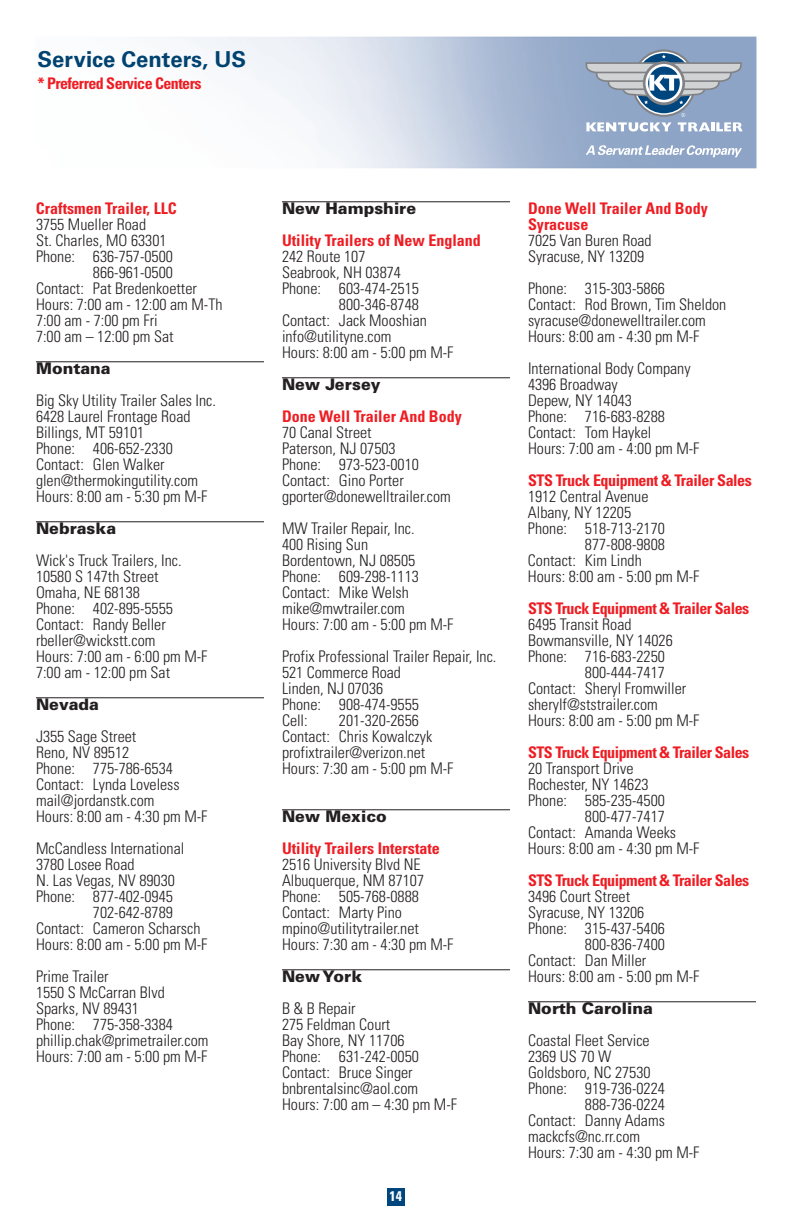
<style>
.page{position:relative;width:792px;height:1224px;background:#fff}
.page>*{position:absolute;margin:0;border:0;box-sizing:border-box;transform-origin:0 0}
.t1{font:700 22px "Univers";color:#004270}
.t2{font:300 condensed 16px/16px "Univers";color:#231f20}
.t3{font:700 condensed 16px "Univers";letter-spacing:-.025em;color:#ee1d23}
.t4{font:700 condensed 16px/16px "Univers";color:#ee1d23}
.t5{font:900 16px "Univers";color:#231f20}
.t6{font:700 condensed 14px "Univers";color:#fff}
</style>
<div class="page">
<svg style="left:586px;top:122px;width:86px;height:9px"></svg>
<svg style="left:632px;top:49px;width:64px;height:68px"></svg>
<svg style="left:634px;top:52px;width:59px;height:62px"></svg>
<svg style="left:678px;top:113px;width:65px;height:18px"></svg>
<svg style="left:586px;top:55px;width:156px;height:49px;background:#96a7bb"></svg>
<svg style="left:586px;top:145px;width:156px;height:12px"></svg>
<hr style="left:36px;top:361px;width:228px;height:1px;background:#231f20">
<hr style="left:36px;top:521px;width:228px;height:1px;background:#231f20">
<hr style="left:36px;top:697px;width:228px;height:1px;background:#231f20">
<hr style="left:282px;top:201px;width:228px;height:1px;background:#231f20">
<hr style="left:282px;top:377px;width:228px;height:1px;background:#231f20">
<hr style="left:282px;top:809px;width:228px;height:1px;background:#231f20">
<hr style="left:282px;top:969px;width:228px;height:1px;background:#231f20">
<hr style="left:528px;top:1001px;width:228px;height:1px;background:#231f20">
<div style="left:387px;top:1188px;width:17px;height:18px;background:#00467e"></div>
<h1 class="t1" style="left:38px;top:51px;width:210px">Service Centers, US</h1>
<p class="t3" style="left:38px;top:78px;width:166px">* Preferred Service Centers</p>
<p class="t4" style="left:36px;top:202px;width:142px">Craftsmen Trailer, LLC</p>
<p class="t2" style="left:36px;top:218px;width:112px">3755 Mueller Road</p>
<p class="t2" style="left:36px;top:234px;width:132px">St. Charles, MO 63301</p>
<p class="t2" style="left:36px;top:250px;width:138px">Phone: 636-757-0500</p>
<p class="t2" style="left:93px;top:266px;width:81px">866-961-0500</p>
<p class="t2" style="left:36px;top:282px;width:162px">Contact: Pat Bredenkoetter</p>
<p class="t2" style="left:36px;top:298px;width:188px">Hours: 7:00 am - 12:00 am M-Th</p>
<p class="t2" style="left:36px;top:314px;width:123px">7:00 am - 7:00 pm Fri</p>
<p class="t2" style="left:36px;top:330px;width:139px">7:00 am – 12:00 pm Sat</p>
<p class="t5" style="left:36px;top:363px;width:76px">Montana</p>
<p class="t2" style="left:36px;top:394px;width:182px">Big Sky Utility Trailer Sales Inc.<br>6428 Laurel Frontage Road<br>Billings, MT 59101<br>Phone: 406-652-2330<br>Contact: Glen Walker glen@thermokingutility.com<br>Hours: 8:00 am - 5:30 pm M-F</p>
<p class="t5" style="left:36px;top:523px;width:82px">Nebraska</p>
<p class="t2" style="left:36px;top:554px;width:173px">Wick's Truck Trailers, Inc.<br>10580 S 147th Street<br>Omaha, NE 68138<br>Phone: 402-895-5555<br>Contact: Randy Beller rbeller@wickstt.com<br>Hours: 7:00 am - 6:00 pm M-F<br>7:00 am - 12:00 pm Sat</p>
<p class="t5" style="left:36px;top:699px;width:65px">Nevada</p>
<p class="t2" style="left:36px;top:730px;width:173px">J355 Sage Street<br>Reno, NV 89512<br>Phone: 775-786-6534<br>Contact: Lynda Loveless mail@jordanstk.com<br>Hours: 8:00 am - 4:30 pm M-F</p>
<p class="t2" style="left:36px;top:842px;width:150px">McCandless International</p>
<p class="t2" style="left:36px;top:858px;width:100px">3780 Losee Road</p>
<p class="t2" style="left:36px;top:874px;width:140px">N. Las Vegas, NV 89030</p>
<p class="t2" style="left:36px;top:890px;width:138px">Phone: 877-402-0945</p>
<p class="t2" style="left:93px;top:906px;width:81px">702-642-8789</p>
<p class="t2" style="left:36px;top:922px;width:166px">Contact: Cameron Scharsch</p>
<p class="t2" style="left:36px;top:938px;width:173px">Hours: 8:00 am - 5:00 pm M-F</p>
<p class="t2" style="left:36px;top:970px;width:174px">Prime Trailer<br>1550 S McCarran Blvd<br>Sparks, NV 89431<br>Phone: 775-358-3384 phillip.chak@primetrailer.com<br>Hours: 7:00 am - 5:00 pm M-F</p>
<p class="t5" style="left:282px;top:203px;width:136px">New Hampshire</p>
<p class="t4" style="left:282px;top:234px;width:200px">Utility Trailers of New England</p>
<p class="t2" style="left:282px;top:250px;width:85px">242 Route 107</p>
<p class="t2" style="left:282px;top:266px;width:121px">Seabrook, NH 03874</p>
<p class="t2" style="left:282px;top:282px;width:138px">Phone: 603-474-2515</p>
<p class="t2" style="left:339px;top:298px;width:81px">800-346-8748</p>
<p class="t2" style="left:282px;top:314px;width:146px">Contact: Jack Mooshian</p>
<p class="t2" style="left:282px;top:330px;width:111px">info@utilityne.com</p>
<p class="t2" style="left:282px;top:346px;width:173px">Hours: 8:00 am - 5:00 pm M-F</p>
<p class="t5" style="left:282px;top:379px;width:100px">New Jersey</p>
<p class="t4" style="left:282px;top:410px;width:181px">Done Well Trailer And Body</p>
<p class="t2" style="left:282px;top:426px;width:170px">70 Canal Street<br>Paterson, NJ 07503<br>Phone: 973-523-0010<br>Contact: Gino Porter gporter@donewelltrailer.com</p>
<p class="t2" style="left:282px;top:522px;width:173px">MW Trailer Repair, Inc.<br>400 Rising Sun<br>Bordentown, NJ 08505<br>Phone: 609-298-1113<br>Contact: Mike Welsh mike@mwtrailer.com<br>Hours: 7:00 am - 5:00 pm M-F</p>
<p class="t2" style="left:282px;top:650px;width:216px">Profix Professional Trailer Repair, Inc.<br>521 Commerce Road<br>Linden, NJ 07036<br>Phone: 908-474-9555<br>Cell:</p>
<p class="t2" style="left:282px;top:714px;width:173px;text-indent:57px">201-320-2656<br>Contact: Chris Kowalczyk profixtrailer@verizon.net<br>Hours: 7:30 am - 5:00 pm M-F</p>
<p class="t5" style="left:282px;top:811px;width:106px">New Mexico</p>
<p class="t4" style="left:282px;top:842px;width:159px">Utility Trailers Interstate</p>
<p class="t2" style="left:282px;top:858px;width:173px">2516 University Blvd NE<br>Albuquerque, NM 87107<br>Phone: 505-768-0888<br>Contact: Marty Pino mpino@utilitytrailer.net<br>Hours: 7:30 am - 4:30 pm M-F</p>
<p class="t5" style="left:282px;top:971px;width:82px">NewYork</p>
<p class="t2" style="left:282px;top:1002px;width:177px">B &amp; B Repair<br>275 Feldman Court<br>Bay Shore, NY 11706<br>Phone: 631-242-0050<br>Contact: Bruce Singer bnbrentalsinc@aol.com<br>Hours: 7:00 am – 4:30 pm M-F</p>
<p class="t6" style="left:390px;top:1191px;width:14px">14</p>
<p class="t4" style="left:528px;top:202px;width:181px">Done Well Trailer And Body<br>Syracuse</p>
<p class="t2" style="left:528px;top:234px;width:125px">7025 Van Buren Road<br>Syracuse, NY 13209</p>
<p class="t2" style="left:528px;top:282px;width:200px">Phone: 315-303-5866<br>Contact: Rod Brown, Tim Sheldon syracuse@donewelltrailer.com<br>Hours: 8:00 am - 4:30 pm M-F</p>
<p class="t2" style="left:528px;top:362px;width:173px">International Body Company<br>4396 Broadway<br>Depew, NY 14043<br>Phone: 716-683-8288<br>Contact: Tom Haykel<br>Hours: 7:00 am - 4:00 pm M-F</p>
<p class="t3" style="left:528px;top:475px;width:226px">STS Truck Equipment &amp; Trailer Sales</p>
<p class="t2" style="left:528px;top:490px;width:122px">1912 Central Avenue</p>
<p class="t2" style="left:528px;top:506px;width:105px">Albany, NY 12205</p>
<p class="t2" style="left:528px;top:522px;width:138px">Phone: 518-713-2170</p>
<p class="t2" style="left:585px;top:538px;width:81px">877-808-9808</p>
<p class="t2" style="left:528px;top:554px;width:115px">Contact: Kim Lindh</p>
<p class="t2" style="left:528px;top:570px;width:173px">Hours: 8:00 am - 5:00 pm M-F</p>
<p class="t3" style="left:528px;top:603px;width:223px">STS Truck Equipment &amp; Trailer Sales</p>
<p class="t2" style="left:528px;top:618px;width:105px">6495 Transit Road</p>
<p class="t2" style="left:528px;top:634px;width:146px">Bowmansville, NY 14026</p>
<p class="t2" style="left:528px;top:650px;width:138px">Phone: 716-683-2250</p>
<p class="t2" style="left:585px;top:666px;width:81px">800-444-7417</p>
<p class="t2" style="left:528px;top:682px;width:160px">Contact: Sheryl Fromwiller</p>
<p class="t2" style="left:528px;top:698px;width:131px">sherylf@ststrailer.com</p>
<p class="t2" style="left:528px;top:714px;width:173px">Hours: 8:00 am - 5:00 pm M-F</p>
<p class="t3" style="left:528px;top:747px;width:223px">STS Truck Equipment &amp; Trailer Sales</p>
<p class="t2" style="left:528px;top:762px;width:107px">20 Transport Drive</p>
<p class="t2" style="left:528px;top:778px;width:122px">Rochester, NY 14623</p>
<p class="t2" style="left:528px;top:794px;width:138px">Phone: 585-235-4500</p>
<p class="t2" style="left:585px;top:810px;width:81px">800-477-7417</p>
<p class="t2" style="left:528px;top:826px;width:150px">Contact: Amanda Weeks</p>
<p class="t2" style="left:528px;top:842px;width:173px">Hours: 8:00 am - 4:30 pm M-F</p>
<p class="t3" style="left:528px;top:875px;width:223px">STS Truck Equipment &amp; Trailer Sales</p>
<p class="t2" style="left:528px;top:890px;width:104px">3496 Court Street</p>
<p class="t2" style="left:528px;top:906px;width:118px">Syracuse, NY 13206</p>
<p class="t2" style="left:528px;top:922px;width:138px">Phone: 315-437-5406</p>
<p class="t2" style="left:585px;top:938px;width:81px">800-836-7400</p>
<p class="t2" style="left:528px;top:954px;width:120px">Contact: Dan Miller</p>
<p class="t2" style="left:528px;top:970px;width:173px">Hours: 8:00 am - 5:00 pm M-F</p>
<p class="t5" style="left:528px;top:1003px;width:126px">North Carolina</p>
<p class="t2" style="left:528px;top:1034px;width:123px">Coastal Fleet Service</p>
<p class="t2" style="left:528px;top:1050px;width:85px">2369 US 70 W</p>
<p class="t2" style="left:528px;top:1066px;width:124px">Goldsboro, NC 27530</p>
<p class="t2" style="left:528px;top:1082px;width:138px">Phone: 919-736-0224</p>
<p class="t2" style="left:585px;top:1098px;width:81px">888-736-0224</p>
<p class="t2" style="left:528px;top:1114px;width:138px">Contact: Danny Adams</p>
<p class="t2" style="left:528px;top:1130px;width:114px">mackcfs@nc.rr.com</p>
<p class="t2" style="left:528px;top:1146px;width:173px">Hours: 7:30 am - 4:30 pm M-F</p>
</div>
